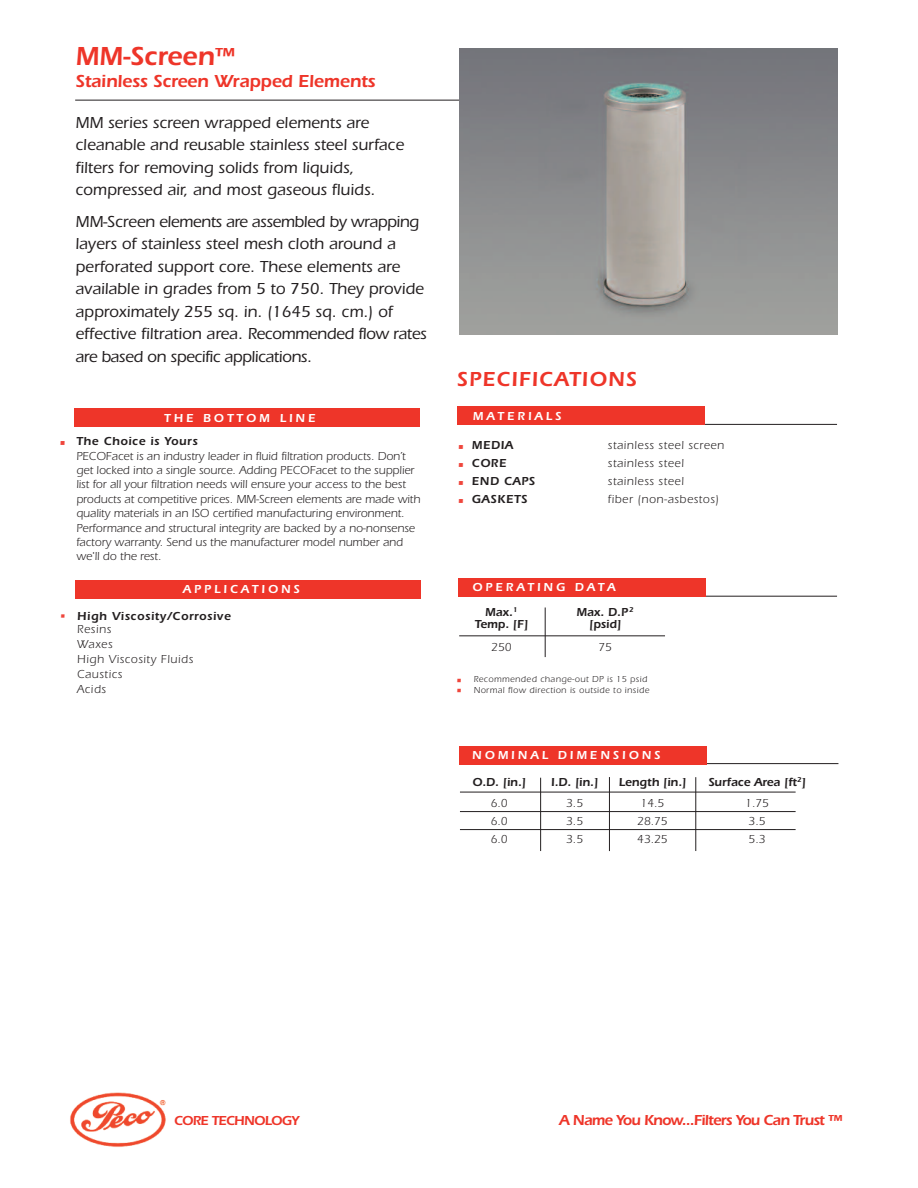
<style>
.page{position:relative;width:918px;height:1188px;background:#fff}
.page>*{position:absolute;margin:0;border:0;box-sizing:border-box;transform-origin:0 0}
.t1{font:600 27px "Itc Eras";color:#ee3529}
.t2{font:600 21px "Itc Eras";letter-spacing:.055em;color:#ee3529}
.t3{font:600 18px "Itc Eras";letter-spacing:-.01em;color:#ee3529}
.t4{font:500 16.5px/22.5px "Itc Eras";color:#231f20}
.t5{font:600 15px "Itc Eras";letter-spacing:-.05em;color:#ee3529}
.t6{font:600 13.5px "Itc Eras";letter-spacing:-.05em;color:#ee3529}
.t7{font:12px/14.4px "Itc Eras";color:#231f20}
.t8{font:12px/15px "Itc Eras";letter-spacing:.05em;color:#231f20}
.t9{font:600 12px/13.6px "Itc Eras";letter-spacing:.05em;color:#231f20}
.t10{font:600 12px "Itc Eras";letter-spacing:.25em;color:#fff}
.t11{font:600 12px "Itc Eras";color:#231f20}
.t12{font:9px "Itc Eras";letter-spacing:.05em;color:#231f20}
.s1{font-size:21px}
.s2{font-weight:600;color:#ef463c}
.s3{font-weight:600}
.s4{font-weight:400;color:#ef463c}
.s5{font-weight:400}
.s6{color:#ef463c}
.s7{font-weight:600;font-size:10.5px;color:#ef463c}
</style>
<div class="page">
<img style="left:70px;top:1093px;width:96px;height:54px">
<hr style="left:457px;top:424px;width:380px;height:1px;background:#231f20">
<div style="left:457px;top:407px;width:247px;height:18px;background:#ee3529"></div>
<div style="left:75px;top:408px;width:345px;height:18px;background:#ee3529"></div>
<div style="left:75px;top:580px;width:346px;height:19px;background:#ee3529"></div>
<hr style="left:75px;top:100px;width:411px;height:1px;background:#231f20">
<img style="left:459px;top:49px;width:378px;height:285px">
<hr style="left:545px;top:608px;width:1px;height:49px;background:#231f20">
<hr style="left:459px;top:636px;width:206px;height:1px;background:#231f20">
<hr style="left:459px;top:596px;width:378px;height:1px;background:#231f20">
<div style="left:458px;top:578px;width:248px;height:19px;background:#ee3529"></div>
<hr style="left:460px;top:792px;width:336px;height:1px;background:#231f20">
<hr style="left:460px;top:811px;width:336px;height:1px;background:#231f20">
<hr style="left:460px;top:829px;width:336px;height:1px;background:#231f20">
<hr style="left:460px;top:763px;width:378px;height:1px;background:#231f20">
<div style="left:459px;top:746px;width:248px;height:18px;background:#ee3529"></div>
<hr style="left:540px;top:778px;width:1px;height:73px;background:#231f20">
<hr style="left:609px;top:777px;width:1px;height:74px;background:#231f20">
<hr style="left:696px;top:777px;width:1px;height:74px;background:#231f20">
<h1 class="t1" style="left:76px;top:47px;width:161px">MM-Screen<span class="s1">™</span></h1>
<h3 class="t3" style="left:76px;top:75px;width:302px">Stainless Screen Wrapped Elements</h3>
<h3 class="t4" style="left:76px;top:113px;width:330px">MM series screen wrapped elements are cleanable and reusable stainless steel surface filters for removing solids from liquids, compressed air, and most gaseous fluids.</h3>
<p class="t4" style="left:76px;top:212px;width:353px">MM-Screen elements are assembled by wrapping layers of stainless steel mesh cloth around a perforated support core. These elements are available in grades from 5 to 750. They provide approximately 255 sq. in. (1645 sq. cm.) of effective filtration area. Recommended flow rates are based on specific applications.</p>
<p class="t10" style="left:164px;top:414px;width:153px">THE BOTTOM LINE</p>
<p class="t7" style="left:76px;top:435px;width:346px;text-indent:-18px"><span class="s2">•</span> <span class="s3">The Choice is Yours<br></span>PECOFacet is an industry leader in fluid filtration products. Don’t get locked into a single source. Adding PECOFacet to the supplier list for all your filtration needs will ensure your access to the best products at competitive prices. MM-Screen elements are made with quality materials in an ISO certified manufacturing environment.<br>Performance and structural integrity are backed by a no-nonsense factory warranty. Send us the manufacturer model number and we'll do the rest.</p>
<p class="t10" style="left:183px;top:585px;width:119px">APPLICATIONS</p>
<p class="t9" style="left:77px;top:610px;width:155px;text-indent:-18px"><span class="s4">•</span> High Viscosity/Corrosive<br><span class="s5">Resins</span></p>
<p class="t8" style="left:77px;top:638px;width:118px">Waxes<br>High Viscosity Fluids<br>Caustics<br>Acids</p>
<h2 class="t2" style="left:457px;top:372px;width:182px">SPECIFICATIONS</h2>
<p class="t10" style="left:473px;top:412px;width:90px">MATERIALS</p>
<p class="t9" style="left:457px;top:440px;width:57px"><span class="s6">•</span> MEDIA</p>
<p class="t8" style="left:608px;top:439px;width:118px">stainless steel screen</p>
<p class="t9" style="left:457px;top:458px;width:51px"><span class="s6">•</span> CORE</p>
<p class="t8" style="left:608px;top:457px;width:77px">stainless steel</p>
<p class="t9" style="left:457px;top:476px;width:80px"><span class="s6">•</span> END CAPS</p>
<p class="t8" style="left:608px;top:475px;width:77px">stainless steel</p>
<p class="t9" style="left:457px;top:494px;width:72px"><span class="s6">•</span> GASKETS</p>
<p class="t8" style="left:608px;top:493px;width:113px">fiber (non-asbestos)</p>
<p class="t10" style="left:472px;top:583px;width:145px">OPERATING DATA</p>
<p class="t9" style="left:485px;top:606px;width:34px">Max.<sup>1</sup></p>
<p class="t9" style="left:577px;top:606px;width:59px">Max. D.P <sup>2</sup></p>
<p class="t9" style="left:475px;top:618px;width:55px">Temp. [F]</p>
<p class="t9" style="left:589px;top:618px;width:34px">[psid]</p>
<p class="t7" style="left:491px;top:641px;width:22px">250</p>
<p class="t7" style="left:598px;top:641px;width:15px">75</p>
<p class="t12" style="left:456px;top:676px;width:193px"><span class="s7">•</span> Recommended change-out DP is 15 psid</p>
<p class="t12" style="left:456px;top:687px;width:195px"><span class="s7">•</span> Normal flow direction is outside to inside</p>
<p class="t10" style="left:472px;top:751px;width:190px">NOMINAL DIMENSIONS</p>
<p class="t9" style="left:472px;top:776px;width:55px">O.D. [in.]</p>
<p class="t9" style="left:551px;top:776px;width:49px">I.D. [in.]</p>
<p class="t11" style="left:619px;top:778px;width:69px">Length [in.]</p>
<p class="t11" style="left:708px;top:778px;width:99px">Surface Area [ft<sup>2</sup>]</p>
<p class="t7" style="left:491px;top:797px;width:18px">6.0</p>
<p class="t7" style="left:566px;top:797px;width:18px">3.5</p>
<p class="t7" style="left:641px;top:797px;width:25px">14.5</p>
<p class="t7" style="left:745px;top:797px;width:25px">1.75</p>
<p class="t7" style="left:491px;top:815px;width:18px">6.0</p>
<p class="t7" style="left:566px;top:815px;width:18px">3.5</p>
<p class="t7" style="left:637px;top:815px;width:32px">28.75</p>
<p class="t7" style="left:749px;top:815px;width:18px">3.5</p>
<p class="t7" style="left:491px;top:833px;width:18px">6.0</p>
<p class="t7" style="left:566px;top:833px;width:18px">3.5</p>
<p class="t7" style="left:637px;top:833px;width:32px">43.25</p>
<p class="t7" style="left:749px;top:833px;width:18px">5.3</p>
<p class="t6" style="left:174px;top:1116px;width:127px">CORE TECHNOLOGY</p>
<p class="t5" style="left:559px;top:1115px;width:285px">A Name You Know...Filters You Can Trust ™</p>
</div>
